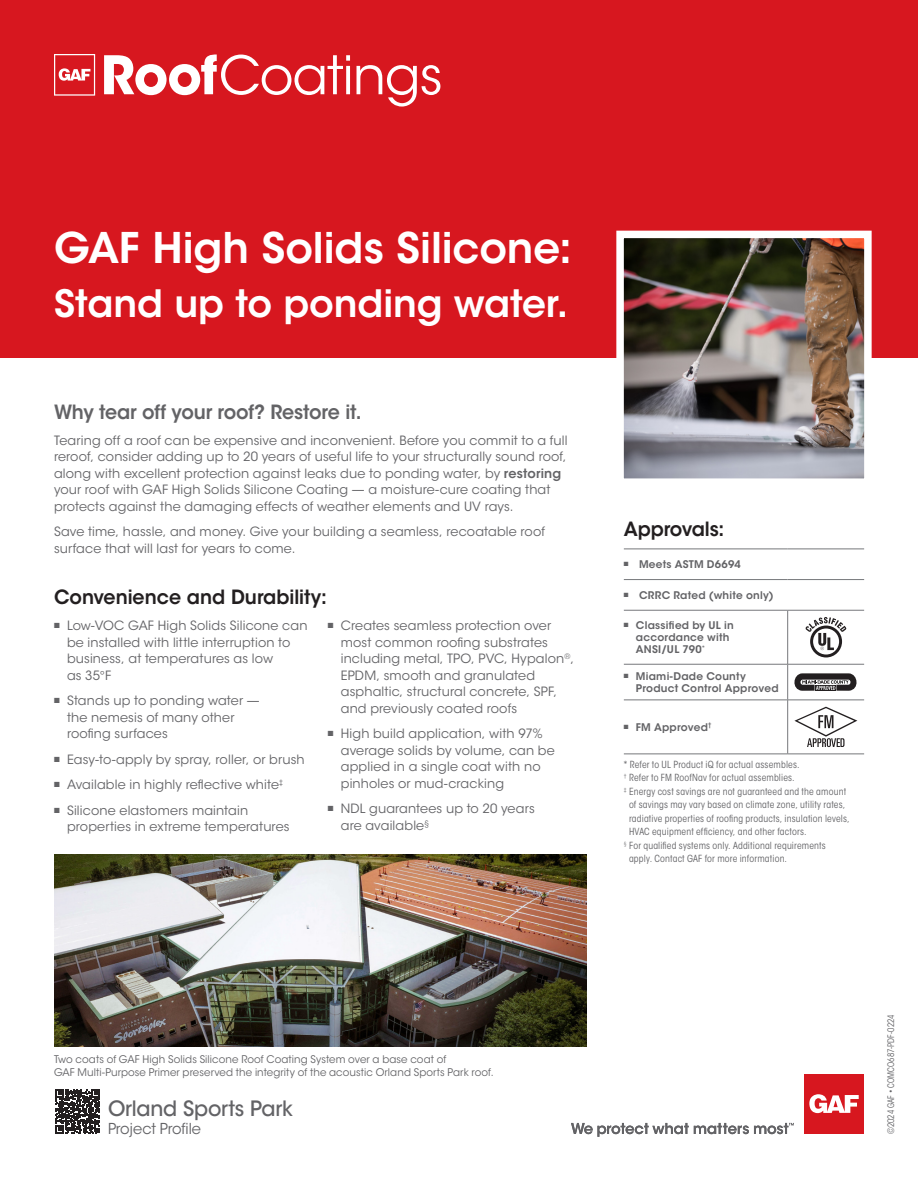
<style>
.page{position:relative;width:918px;height:1188px;background:#fff}
.page>*{position:absolute;margin:0;border:0;box-sizing:border-box;transform-origin:0 0}
.FRONT_HEADLINE_TITLE{font:600 42px "ITC Avant Garde Std";letter-spacing:-.005em;color:#fff}
.FRONT_HEADLINE_TITLE-2{font:600 37.5px "ITC Avant Garde Std";letter-spacing:-.005em;color:#fff}
.Footnote_6pt{font:500 21px "ITC Avant Garde Std";letter-spacing:-.01em;color:#636366}
.BACK_Body_Text_SPACE_AFTER_8_5pt_indente{font:600 19.5px "ITC Avant Garde Std";color:#231f20}
.BACK_Body_Text_SPACE_AFTER_8_5pt_indente-2{font:600 19.5px "ITC Avant Garde Std";letter-spacing:-.01em;color:#636366}
.Footnote_6pt-2{font:15px "ITC Avant Garde Std";letter-spacing:-.005em;color:#636366}
.BACK_Body_Text_SPACE_AFTER_8_5pt_indente-3{font:12.75px/16.5px "ITC Avant Garde Std";letter-spacing:.015em;color:#636366}
.BACK_Body_Text_SPACE_AFTER_8_5pt_indente-4{font:10.5px/12.6px "ITC Avant Garde Std";letter-spacing:.01em;color:#636366}
.BACK_Product_Details_Body_BOOK{font:600 10.5px/12px "ITC Avant Garde Std";letter-spacing:.02em;color:#636366}
.BACK_Product_Details_Body_BOOK-2{font:condensed 9.75px/13.5px "ITC Avant Garde Std";letter-spacing:.02em;color:#636366}
.Footnotes_6pt{font:condensed 9px "ITC Avant Garde Std";letter-spacing:.005em;color:#636366;scale:.93 1}
.s1{font-weight:600}
</style>
<div class="page">
<div style="left:0;top:0;width:918px;height:358px;background:#d7171f"></div>
<img style="left:616px;top:230px;width:256px;height:249px">
<hr style="left:624px;top:549px;width:164px;height:1px;background:#76787b">
<hr style="left:788px;top:549px;width:76px;height:1px;background:#76787b">
<hr style="left:624px;top:579px;width:164px;height:1px;background:#76787b">
<hr style="left:788px;top:579px;width:76px;height:1px;background:#76787b">
<hr style="left:624px;top:610px;width:164px;height:1px;background:#76787b">
<hr style="left:788px;top:610px;width:76px;height:1px;background:#76787b">
<hr style="left:787px;top:611px;width:1px;height:53px;background:#76787b">
<hr style="left:624px;top:664px;width:164px;height:1px;background:#76787b">
<hr style="left:788px;top:664px;width:76px;height:1px;background:#76787b">
<hr style="left:787px;top:665px;width:1px;height:35px;background:#76787b">
<hr style="left:624px;top:700px;width:164px;height:1px;background:#76787b">
<hr style="left:788px;top:700px;width:76px;height:1px;background:#76787b">
<hr style="left:787px;top:700px;width:1px;height:54px;background:#76787b">
<hr style="left:624px;top:754px;width:164px;height:1px;background:#76787b">
<hr style="left:788px;top:754px;width:76px;height:1px;background:#76787b">
<svg style="left:806px;top:617px;width:40px;height:40px"></svg>
<svg style="left:794px;top:673px;width:63px;height:18px"></svg>
<svg style="left:794px;top:707px;width:63px;height:40px"></svg>
<svg style="left:571px;top:1123px;width:223px;height:14px"></svg>
<div style="left:804px;top:1074px;width:60px;height:60px;background:#d7171f"></div>
<svg style="left:809px;top:1094px;width:50px;height:19px"></svg>
<img style="left:54px;top:854px;width:533px;height:192px">
<svg style="left:56px;top:1089px;width:44px;height:44px"></svg>
<svg style="left:54px;top:54px;width:41px;height:42px"></svg>
<svg style="left:104px;top:54px;width:246px;height:41px"></svg>
<svg style="left:357px;top:65px;width:84px;height:42px"></svg>
<p class="FRONT_HEADLINE_TITLE" style="left:54px;top:221px;width:519px">GAF High Solids Silicone:</p>
<p class="FRONT_HEADLINE_TITLE-2" style="left:54px;top:280px;width:516px">Stand up to ponding water.</p>
<p class="BACK_Body_Text_SPACE_AFTER_8_5pt_indente-2" style="left:54px;top:400px;width:309px">Why tear off your roof? Restore it.</p>
<p class="BACK_Body_Text_SPACE_AFTER_8_5pt_indente-3" style="left:54px;top:432px;width:515px">Tearing off a roof can be expensive and inconvenient. Before you commit to a full reroof, consider adding up to 20 years of useful life to your structurally sound roof, along with excellent protection against leaks due to ponding water, by <span class="s1">restoring </span>your roof with GAF High Solids Silicone Coating — a moisture-cure coating that protects against the damaging effects of weather elements and UV rays.</p>
<p class="BACK_Body_Text_SPACE_AFTER_8_5pt_indente-3" style="left:54px;top:524px;width:493px">Save time, hassle, and money. Give your building a seamless, recoatable roof surface that will last for years to come.</p>
<p class="BACK_Body_Text_SPACE_AFTER_8_5pt_indente" style="left:54px;top:584px;width:274px">Convenience and Durability:</p>
<p class="BACK_Body_Text_SPACE_AFTER_8_5pt_indente-3" style="left:67px;top:618px;width:242px;text-indent:-13px">■ Low-VOC GAF High Solids Silicone can be installed with little interruption to business, at temperatures as low<br>as 35°F</p>
<p class="BACK_Body_Text_SPACE_AFTER_8_5pt_indente-3" style="left:67px;top:693px;width:194px;text-indent:-13px">■ Stands up to ponding water — the nemesis of many other roofing surfaces</p>
<p class="BACK_Body_Text_SPACE_AFTER_8_5pt_indente-3" style="left:54px;top:751px;width:252px">■ Easy-to-apply by spray, roller, or brush</p>
<p class="BACK_Body_Text_SPACE_AFTER_8_5pt_indente-3" style="left:54px;top:777px;width:231px">■ Available in highly reflective white<sup>‡</sup></p>
<p class="BACK_Body_Text_SPACE_AFTER_8_5pt_indente-3" style="left:67px;top:802px;width:224px;text-indent:-13px">■ Silicone elastomers maintain properties in extreme temperatures</p>
<p class="BACK_Body_Text_SPACE_AFTER_8_5pt_indente-3" style="left:341px;top:618px;width:235px;text-indent:-13px">■ Creates seamless protection over most common roofing substrates including metal, TPO, PVC, Hypalon<sup>®</sup>, EPDM, smooth and granulated asphaltic, structural concrete, SPF, and previously coated roofs</p>
<p class="BACK_Body_Text_SPACE_AFTER_8_5pt_indente-3" style="left:341px;top:726px;width:216px;text-indent:-13px">■ High build application, with 97% average solids by volume, can be applied in a single coat with no pinholes or mud-cracking</p>
<p class="BACK_Body_Text_SPACE_AFTER_8_5pt_indente-3" style="left:341px;top:801px;width:196px;text-indent:-13px">■ NDL guarantees up to 20 years are available<sup>§</sup></p>
<p class="BACK_Body_Text_SPACE_AFTER_8_5pt_indente" style="left:624px;top:516px;width:102px">Approvals:</p>
<p class="BACK_Product_Details_Body_BOOK" style="left:624px;top:558px;width:118px">■ Meets ASTM D6694</p>
<p class="BACK_Product_Details_Body_BOOK" style="left:624px;top:589px;width:151px">■ CRRC Rated (white only)</p>
<p class="BACK_Product_Details_Body_BOOK" style="left:636px;top:619px;width:99px;text-indent:-12px">■ Classified by UL in accordance with<br>ANSI/UL 790<sup>*</sup></p>
<p class="BACK_Product_Details_Body_BOOK" style="left:636px;top:670px;width:144px;text-indent:-12px">■ Miami-Dade County<br>Product Control Approved</p>
<p class="BACK_Product_Details_Body_BOOK" style="left:624px;top:721px;width:89px">■ FM Approved<sup>†</sup></p>
<p class="BACK_Product_Details_Body_BOOK-2" style="left:624px;top:758px;width:177px">* Refer to UL Product iQ for actual assembles.</p>
<p class="BACK_Product_Details_Body_BOOK-2" style="left:624px;top:771px;width:172px"><sup>†</sup> Refer to FM RoofNav for actual assemblies.</p>
<p class="BACK_Product_Details_Body_BOOK-2" style="left:629px;top:785px;width:222px;text-indent:-5px"><sup>‡</sup> Energy cost savings are not guaranteed and the amount of savings may vary based on climate zone, utility rates, radiative properties of roofing products, insulation levels, HVAC equipment efficiency, and other factors.</p>
<p class="BACK_Product_Details_Body_BOOK-2" style="left:629px;top:839px;width:198px;text-indent:-5px"><sup>§</sup> For qualified systems only. Additional requirements apply. Contact GAF for more information.</p>
<p class="BACK_Body_Text_SPACE_AFTER_8_5pt_indente-4" style="left:54px;top:1054px;width:441px">Two coats of GAF High Solids Silicone Roof Coating System over a base coat of<br>GAF Multi-Purpose Primer preserved the integrity of the acoustic Orland Sports Park roof.</p>
<p class="Footnote_6pt" style="left:108px;top:1095px;width:187px">Orland Sports Park</p>
<p class="Footnote_6pt-2" style="left:108px;top:1119px;width:95px">Project Profile</p>
<p class="Footnotes_6pt" style="left:886px;top:1134px;width:130px;rotate:-90deg">©2024 GAF • COMCO687-PDF-0224</p>
</div>
